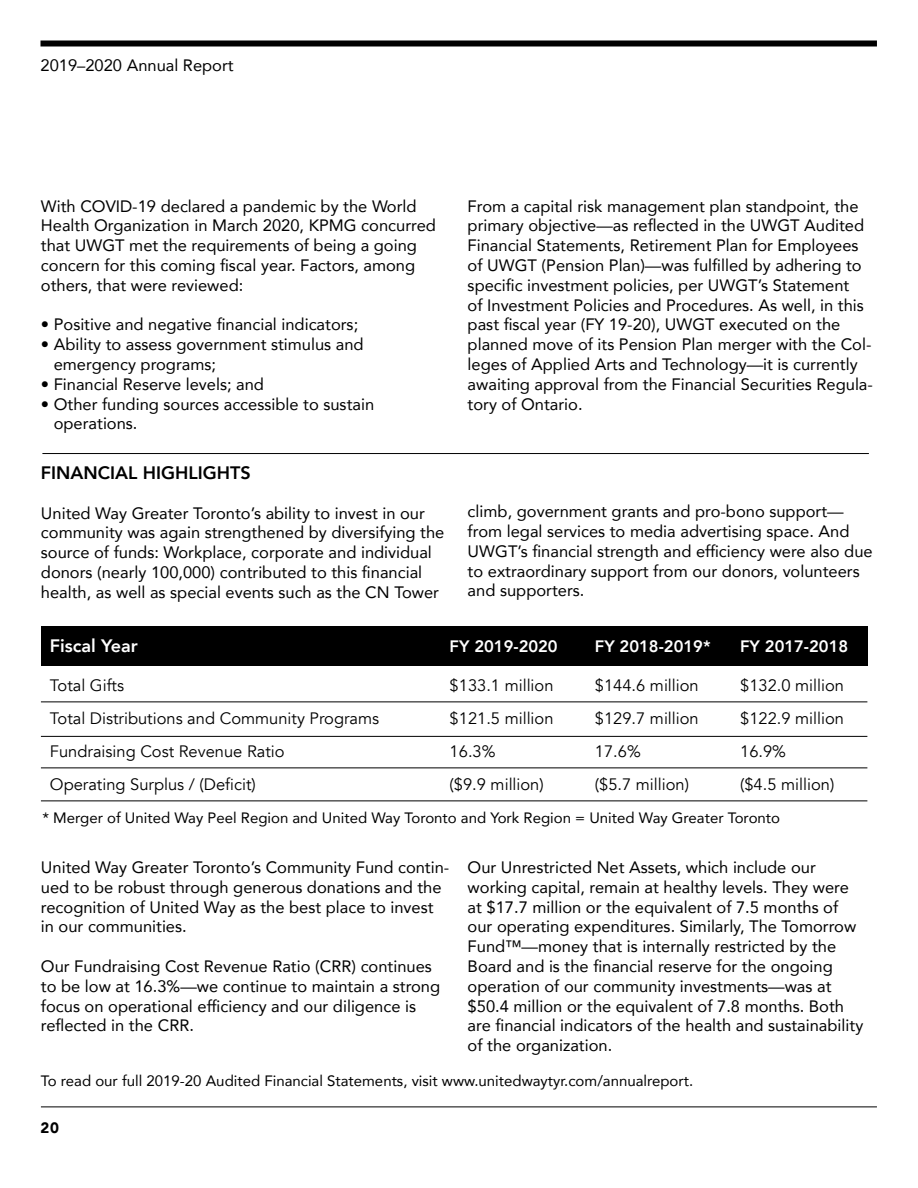
<style>
.page{position:relative;width:918px;height:1188px;background:#fff}
.page>*{position:absolute;margin:0;border:0;box-sizing:border-box;transform-origin:0 0}
.t1{font:800 18px "Avenir";color:#000}
.t2{font:800 18px "Avenir";color:#fff}
.t3{font:16.5px/19.8px "Avenir";color:#000}
.t4{font:16.5px/33px "Avenir";color:#000}
.t5{font:800 16.5px "Avenir";color:#fff}
.t6{font:15px "Avenir";color:#000}
.t7{font:900 15px "Avenir";color:#000}
</style>
<div class="page">
<hr style="left:41px;top:1107px;width:836px;height:1px;background:#000">
<div style="left:40px;top:40px;width:837px;height:6px;background:#000"></div>
<div style="left:41px;top:626px;width:826px;height:40px;background:#000"></div>
<hr style="left:41px;top:702px;width:826px;height:1px;background:#000">
<hr style="left:42px;top:453px;width:827px;height:1px;background:#000">
<hr style="left:41px;top:736px;width:826px;height:1px;background:#000">
<hr style="left:41px;top:768px;width:826px;height:1px;background:#000">
<hr style="left:41px;top:801px;width:826px;height:1px;background:#000">
<p class="t3" style="left:40px;top:54px;width:195px">2019–2020 Annual Report</p>
<p class="t3" style="left:41px;top:196px;width:397px">With COVID-19 declared a pandemic by the World Health Organization in March 2020, KPMG concurred that UWGT met the requirements of being a going concern for this coming fiscal year. Factors, among others, that were reviewed:</p>
<p class="t3" style="left:41px;top:314px;width:319px">• Positive and negative financial indicators;</p>
<p class="t3" style="left:54px;top:334px;width:311px;text-indent:-13px">• Ability to assess government stimulus and emergency programs;</p>
<p class="t3" style="left:41px;top:374px;width:225px">• Financial Reserve levels; and</p>
<p class="t3" style="left:54px;top:394px;width:322px;text-indent:-13px">• Other funding sources accessible to sustain operations.</p>
<p class="t3" style="left:468px;top:196px;width:407px">From a capital risk management plan standpoint, the primary objective—as reflected in the UWGT Audited Financial Statements, Retirement Plan for Employees of UWGT (Pension Plan)—was fulfilled by adhering to specific investment policies, per UWGT’s Statement<br>of Investment Policies and Procedures. As well, in this past fiscal year (FY 19-20), UWGT executed on the planned move of its Pension Plan merger with the Col&shy;leges of Applied Arts and Technology—it is currently awaiting approval from the Financial Securities Regula&shy;tory of Ontario.</p>
<p class="t1" style="left:41px;top:459px;width:212px">FINANCIAL HIGHLIGHTS</p>
<p class="t3" style="left:41px;top:503px;width:405px">United Way Greater Toronto’s ability to invest in our community was again strengthened by diversifying the source of funds: Workplace, corporate and individual donors (nearly 100,000) contributed to this financial health, as well as special events such as the CN Tower</p>
<p class="t3" style="left:468px;top:501px;width:407px">climb, government grants and pro-bono support— from legal services to media advertising space. And UWGT’s financial strength and efficiency were also due to extraordinary support from our donors, volunteers and supporters.</p>
<p class="t2" style="left:50px;top:632px;width:90px">Fiscal Year</p>
<p class="t4" style="left:50px;top:669px;width:331px">Total Gifts<br>Total Distributions and Community Programs<br>Fundraising Cost Revenue Ratio<br>Operating Surplus / (Deficit)</p>
<p class="t6" style="left:42px;top:806px;width:739px">* Merger of United Way Peel Region and United Way Toronto and York Region = United Way Greater Toronto</p>
<p class="t5" style="left:450px;top:633px;width:110px">FY 2019-2020</p>
<p class="t4" style="left:450px;top:669px;width:105px">$133.1 million $121.5 million<br>16.3%<br>($9.9 million)</p>
<p class="t5" style="left:595px;top:633px;width:117px">FY 2018-2019*</p>
<p class="t4" style="left:595px;top:669px;width:105px">$144.6 million $129.7 million<br>17.6%<br>($5.7 million)</p>
<p class="t5" style="left:740px;top:633px;width:110px">FY 2017-2018</p>
<p class="t4" style="left:740px;top:669px;width:105px">$132.0 million $122.9 million<br>16.9%<br>($4.5 million)</p>
<p class="t3" style="left:41px;top:857px;width:410px">United Way Greater Toronto’s Community Fund contin&shy;ued to be robust through generous donations and the recognition of United Way as the best place to invest in our communities.</p>
<p class="t3" style="left:41px;top:956px;width:401px">Our Fundraising Cost Revenue Ratio (CRR) continues to be low at 16.3%—we continue to maintain a strong focus on operational efficiency and our diligence is reflected in the CRR.</p>
<p class="t3" style="left:468px;top:857px;width:397px">Our Unrestricted Net Assets, which include our working capital, remain at healthy levels. They were at $17.7 million or the equivalent of 7.5 months of our operating expenditures. Similarly, The Tomorrow Fund™—money that is internally restricted by the Board and is the financial reserve for the ongoing operation of our community investments—was at $50.4 million or the equivalent of 7.8 months. Both are financial indicators of the health and sustainability of the organization.</p>
<p class="t6" style="left:41px;top:1069px;width:654px">To read our full 2019-20 Audited Financial Statements, visit www.unitedwaytyr.com/annualreport.</p>
<p class="t7" style="left:40px;top:1115px;width:20px">20</p>
</div>
